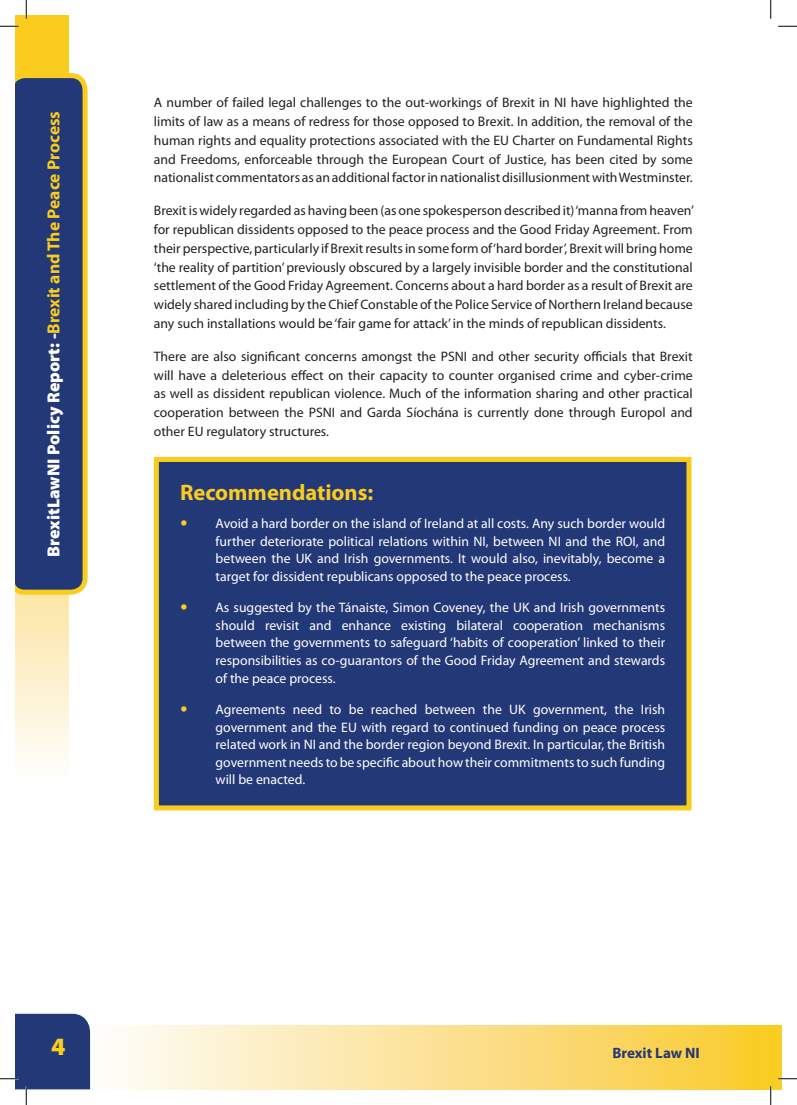
<style>
.page{position:relative;width:797px;height:1105px;background:#fff}
.page>*{position:absolute;margin:0;border:0;box-sizing:border-box;transform-origin:0 0}
.t1{font:900 25px "Myriad Pro";color:#facc1d}
.t2{font:700 22.5px "Myriad Pro";color:#facc1d}
.t3{font:900 17.5px "Myriad Pro";color:#fff}
.t4{font:700 15px "Myriad Pro";color:#233877}
.t5{font:13.75px/18.8px "Myriad Pro";color:#231f20;text-align:justify}
.t6{font:13.75px/17.5px "Myriad Pro";color:#fff;text-align:justify}
.s1{font-weight:700;color:#facc1d}
</style>
<div class="page">
<div style="left:770px;top:1025px;width:11px;height:64px;background:#facc24"></div>
<div style="left:86px;top:1025px;width:684px;height:64px;background:linear-gradient(to right,#fefdff,#faca2f)"></div>
<div style="left:16px;top:16px;width:53px;height:618px;background:#facc1d"></div>
<svg style="left:16px;top:595px;width:53px;height:163px;background:#fcf0cc"></svg>
<div style="left:16px;top:73px;width:72px;height:522px;background:#233877"></div>
<div style="left:156px;top:459px;width:533px;height:349px;background:#233877"></div>
<div style="left:154px;top:457px;width:537px;height:353px;border:5px solid #facc1d"></div>
<svg style="left:0;top:25px;width:19px;height:2px"></svg>
<svg style="left:778px;top:25px;width:19px;height:2px"></svg>
<svg style="left:778px;top:1078px;width:19px;height:1px"></svg>
<svg style="left:25px;top:0;width:2px;height:19px"></svg>
<svg style="left:0;top:1013px;width:94px;height:92px"></svg>
<svg style="left:770px;top:0;width:1px;height:19px"></svg>
<svg style="left:770px;top:1086px;width:1px;height:19px"></svg>
<p class="t3" style="left:44px;top:557px;width:447px;rotate:-90deg">BrexitLawNI Policy Report: ‑<span class="s1">Brexit and The Peace Process</span></p>
<p class="t5" style="left:154px;top:94px;width:540px">A number of failed legal challenges to the out-workings of Brexit in NI have highlighted the limits of law as a means of redress for those opposed to Brexit. In addition, the removal of the human rights and equality protections associated with the EU Charter on Fundamental Rights and Freedoms, enforceable through the European Court of Justice, has been cited by some nationalist commentators as an additional factor in nationalist disillusionment with Westminster.</p>
<p class="t5" style="left:154px;top:202px;width:541px">Brexit is widely regarded as having been (as one spokesperson described it) ‘manna from heaven’ for republican dissidents opposed to the peace process and the Good Friday Agreement. From their perspective, particularly if Brexit results in some form of ‘hard border’, Brexit will bring home ‘the reality of partition’ previously obscured by a largely invisible border and the constitutional settlement of the Good Friday Agreement. Concerns about a hard border as a result of Brexit are widely shared including by the Chief Constable of the Police Service of Northern Ireland because any such installations would be ‘fair game for attack’ in the minds of republican dissidents.</p>
<p class="t5" style="left:154px;top:347px;width:540px">There are also significant concerns amongst the PSNI and other security officials that Brexit will have a deleterious effect on their capacity to counter organised crime and cyber-crime as well as dissident republican violence. Much of the information sharing and other practical cooperation between the PSNI and Garda Síochána is currently done through Europol and other EU regulatory structures.</p>
<h2 class="t2" style="left:180px;top:480px;width:195px">Recommendations:</h2>
<p class="t6" style="left:216px;top:515px;width:451px">Avoid a hard border on the island of Ireland at all costs. Any such border would further deteriorate political relations within NI, between NI and the ROI, and between the UK and Irish governments. It would also, inevitably, become a target for dissident republicans opposed to the peace process.</p>
<p class="t6" style="left:216px;top:599px;width:451px">As suggested by the Tánaiste, Simon Coveney, the UK and Irish governments should revisit and enhance existing bilateral cooperation mechanisms between the governments to safeguard ‘habits of cooperation’ linked to their responsibilities as co-guarantors of the Good Friday Agreement and stewards of the peace process.</p>
<p class="t6" style="left:216px;top:701px;width:451px">Agreements need to be reached between the UK government, the Irish government and the EU with regard to continued funding on peace process related work in NI and the border region beyond Brexit. In particular, the British government needs to be specific about how their commitments to such funding will be enacted.</p>
<h1 class="t1" style="left:51px;top:1033px;width:16px">4</h1>
<p class="t4" style="left:612px;top:1044px;width:89px">Brexit Law NI</p>
</div>
